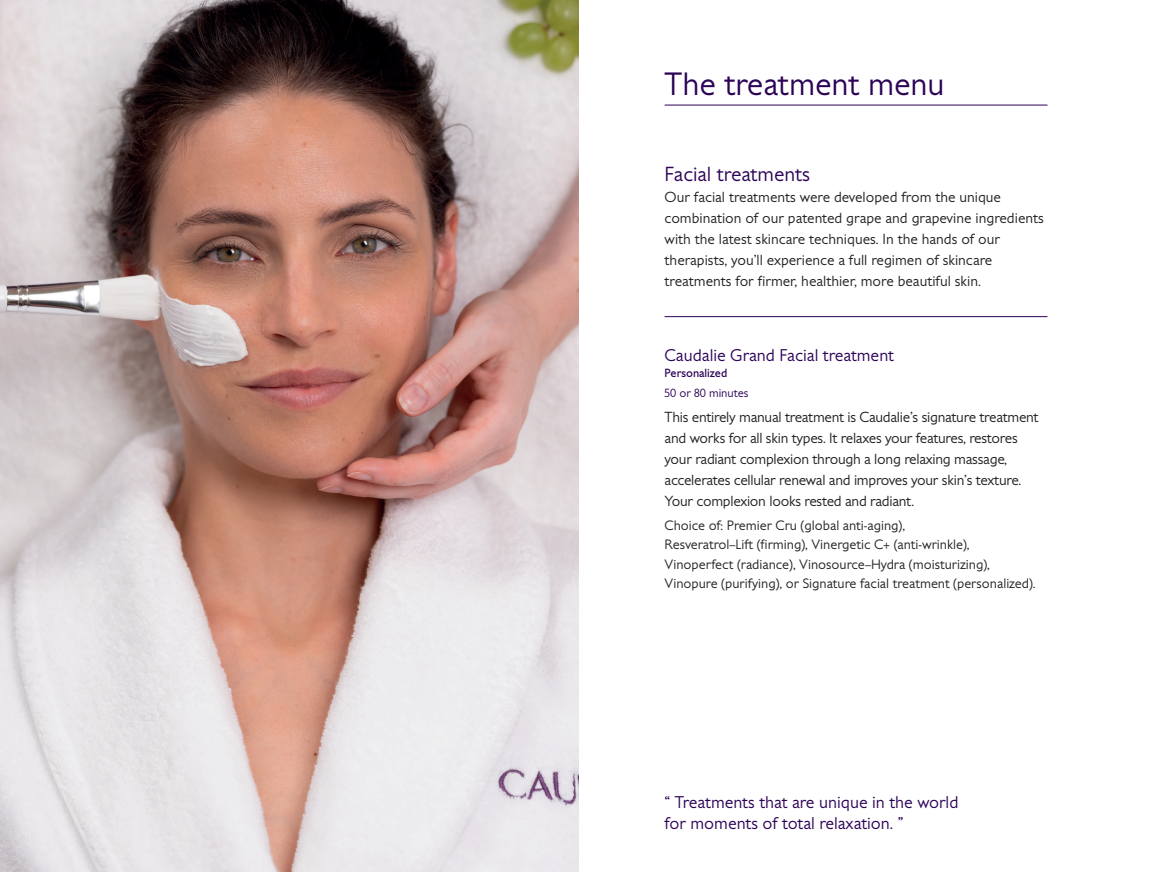
<style>
.page{position:relative;width:1157px;height:872px;background:#fff}
.page>*{position:absolute;margin:0;border:0;box-sizing:border-box;transform-origin:0 0}
.t1{font:28.5px "Caudalie";color:#2c0356}
.t2{font:18px "Caudalie";color:#2c0356}
.t3{font:15px "Caudalie";color:#2c0356}
.TXT_COURANT{font:12.9px/21px "Caudalie";letter-spacing:-.02em;color:#231f20}
.TXT_COURANT-2{font:12.9px "Caudalie";color:#231f20}
.TXT_COURANT-3{font:12px/19.5px "Caudalie";color:#231f20}
.DUREE{font:10.5px/19.5px "Caudalie";color:#2c0356}
.s1{font-weight:700}
</style>
<div class="page">
<img style="left:0;top:0;width:578px;height:872px">
<hr style="left:664px;top:316px;width:383px;height:1px;background:#2c0356">
<hr style="left:664px;top:105px;width:383px;height:1px;background:#2c0356">
<p class="t1" style="left:664px;top:62px;width:281px">The treatment menu</p>
<p class="t2" style="left:664px;top:160px;width:147px">Facial treatments</p>
<p class="TXT_COURANT-2" style="left:664px;top:187px;width:338px">Our facial treatments were developed from the unique</p>
<p class="TXT_COURANT-2" style="left:664px;top:208px;width:381px">combination of our patented grape and grapevine ingredients</p>
<p class="TXT_COURANT-2" style="left:664px;top:229px;width:337px">with the latest skincare techniques. In the hands of our</p>
<p class="TXT_COURANT-2" style="left:664px;top:250px;width:329px">therapists, you’ll experience a full regimen of skincare</p>
<p class="TXT_COURANT-2" style="left:664px;top:271px;width:318px">treatments for firmer, healthier, more beautiful skin.</p>
<p class="t3" style="left:664px;top:343px;width:231px">Caudalie Grand Facial treatment</p>
<p class="DUREE" style="left:664px;top:362px;width:85px"><span class="s1">Personalized<br></span>50 or 80 minutes</p>
<p class="TXT_COURANT" style="left:664px;top:405px;width:375px">This entirely manual treatment is Caudalie’s signature treatment and works for all skin types. It relaxes your features, restores your radiant complexion through a long relaxing massage, accelerates cellular renewal and improves your skin’s texture.<br>Your complexion looks rested and radiant.</p>
<p class="TXT_COURANT-3" style="left:664px;top:514px;width:372px">Choice of: Premier Cru (global anti-aging),<br>Resveratrol–Lift (firming), Vinergetic C+ (anti-wrinkle), Vinoperfect (radiance), Vinosource–Hydra (moisturizing), Vinopure (purifying), or Signature facial treatment (personalized).</p>
<p class="t3" style="left:664px;top:791px;width:295px">“ Treatments that are unique in the world</p>
<p class="t3" style="left:664px;top:812px;width:240px">for moments of total relaxation. ”</p>
</div>
